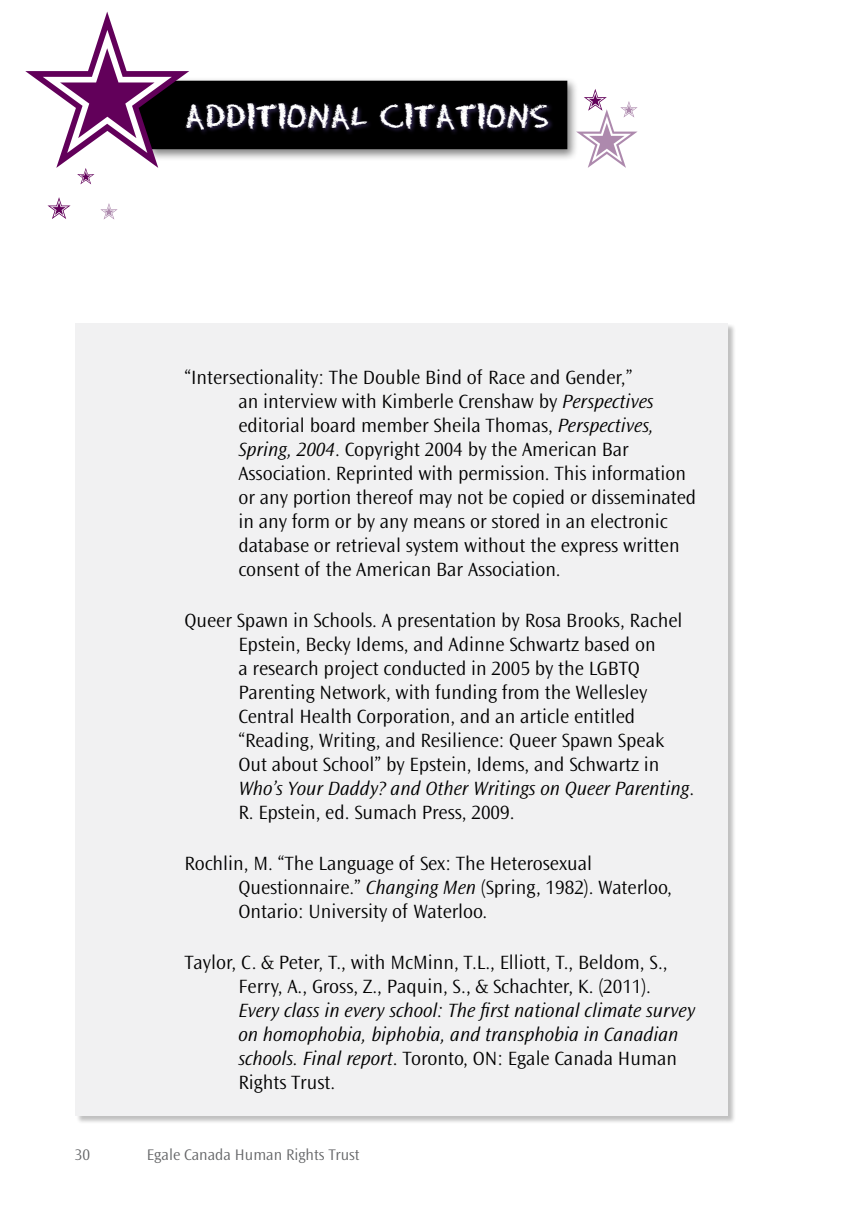
<style>
.page{position:relative;width:864px;height:1224px;background:#fff}
.page>*{position:absolute;margin:0;border:0;box-sizing:border-box;transform-origin:0 0}
.Section_Heading__TOC{font:30px "Eraser Dust";color:#fff}
.Q_A_Indent_w_Lead{font:300 20px/24px "Ocean Sans Std";color:#000}
.t1{font:300 16px "Ocean Sans Std";color:#636466}
.s1{font-style:italic}
</style>
<div class="page">
<svg style="left:579px;top:89px;width:59px;height:79px"></svg>
<svg style="left:48px;top:197px;width:23px;height:22px"></svg>
<svg style="left:100px;top:203px;width:18px;height:17px"></svg>
<div style="left:133px;top:76px;width:446px;height:85px;background:#000;opacity:.5"></div>
<svg style="left:25px;top:12px;width:542px;height:172px"></svg>
<div style="left:76px;top:324px;width:659px;height:800px;background:#000;opacity:.25"></div>
<div style="left:76px;top:324px;width:652px;height:792px;background:#f1f1f2"></div>
<div style="left:184px;top:101px;width:371px;height:34px;background:#3f326a;opacity:.75"></div>
<p class="Section_Heading__TOC" style="left:185px;top:98px;width:366px">ADDITIONAL CITATIONS</p>
<p class="Q_A_Indent_w_Lead" style="left:238px;top:366px;width:459px;text-indent:-54px">“Intersectionality: The Double Bind of Race and Gender,”<br>an interview with Kimberle Crenshaw by <span class="s1">Perspectives </span>editorial board member Sheila Thomas, <span class="s1">Perspectives, Spring, 2004</span>. Copyright 2004 by the American Bar Association. Reprinted with permission. This information or any portion thereof may not be copied or disseminated in any form or by any means or stored in an electronic database or retrieval system without the express written consent of the American Bar Association.</p>
<p class="Q_A_Indent_w_Lead" style="left:238px;top:609px;width:457px;text-indent:-54px">Queer Spawn in Schools. A presentation by Rosa Brooks, Rachel Epstein, Becky Idems, and Adinne Schwartz based on<br>a research project conducted in 2005 by the LGBTQ Parenting Network, with funding from the Wellesley Central Health Corporation, and an article entitled “Reading, Writing, and Resilience: Queer Spawn Speak Out about School” by Epstein, Idems, and Schwartz in <span class="s1">Who’s Your Daddy? and Other Writings on Queer Parenting</span>.<br>R. Epstein, ed. Sumach Press, 2009.</p>
<p class="Q_A_Indent_w_Lead" style="left:238px;top:852px;width:435px;text-indent:-54px">Rochlin, M. “The Language of Sex: The Heterosexual<br>Questionnaire.” <span class="s1">Changing Men</span> (Spring, 1982). Waterloo,<br>Ontario: University of Waterloo.</p>
<p class="Q_A_Indent_w_Lead" style="left:238px;top:951px;width:458px;text-indent:-54px">Taylor, C. &amp; Peter, T., with McMinn, T.L., Elliott, T., Beldom, S., Ferry, A., Gross, Z., Paquin, S., &amp; Schachter, K. (2011).<br><span class="s1">Every class in every school: The first national climate survey on homophobia, biphobia, and transphobia in Canadian schools. Final report</span>. Toronto, ON: Egale Canada Human Rights Trust.</p>
<p class="t1" style="left:75px;top:1145px;width:17px">30</p>
<p class="t1" style="left:147px;top:1145px;width:214px">Egale Canada Human Rights Trust</p>
</div>
